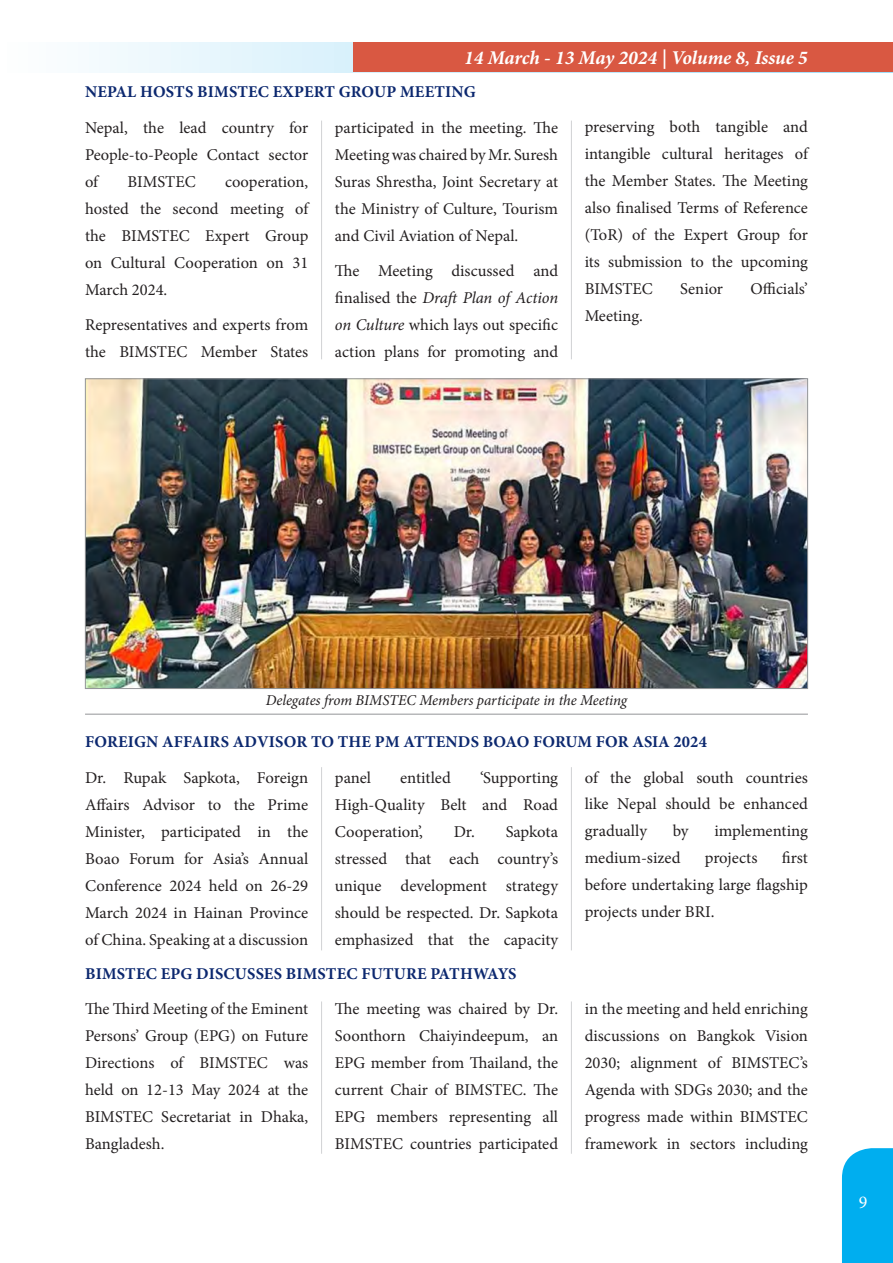
<style>
.page{position:relative;width:893px;height:1263px;background:#fff}
.page>*{position:absolute;margin:0;border:0;box-sizing:border-box;transform-origin:0 0}
.t1{font:italic 700 19.5px "Minion Pro";letter-spacing:-.005em;color:#fff}
.t2{font:18px "Minion Pro";color:#fff}
.t3{font:16.5px/27px "Minion Pro";color:#231f20;text-align:justify}
.t4{font:700 16.5px "Minion Pro";letter-spacing:.01em;color:#0c286f}
.t5{font:italic 15px "Minion Pro";letter-spacing:-.01em;color:#231f20}
.s1{font-style:italic}
</style>
<div class="page">
<svg style="left:89px;top:43px;width:264px;height:29px"></svg>
<div style="left:842px;top:1148px;width:51px;height:115px;background:#00aeef"></div>
<div style="left:353px;top:43px;width:540px;height:29px;background:#d95842"></div>
<hr style="left:571px;top:121px;width:1px;height:238px;background:#d1d2d4">
<hr style="left:571px;top:767px;width:1px;height:183px;background:#d1d2d4">
<hr style="left:571px;top:1001px;width:1px;height:153px;background:#d1d2d4">
<hr style="left:321px;top:121px;width:1px;height:238px;background:#d1d2d4">
<hr style="left:321px;top:767px;width:1px;height:183px;background:#d1d2d4">
<hr style="left:321px;top:1001px;width:1px;height:153px;background:#d1d2d4">
<hr style="left:85px;top:714px;width:723px;height:1px;background:#939598">
<img style="left:87px;top:380px;width:719px;height:307px">
<p class="t1" style="left:464px;top:44px;width:345px">14 March - 13 May 2024 | Volume 8, Issue 5</p>
<p class="t4" style="left:85px;top:80px;width:392px">NEPAL HOSTS BIMSTEC EXPERT GROUP MEETING</p>
<p class="t3" style="left:85px;top:114px;width:225px">Nepal, the lead country for People-to-People Contact sector of</p>
<p class="t3" style="left:335px;top:114px;width:225px">participated in the meeting. The Meeting was chaired by Mr. Suresh Suras Shrestha, Joint Secretary at the Ministry of Culture, Tourism and Civil Aviation of Nepal.</p>
<p class="t3" style="left:335px;top:257px;width:225px">The Meeting discussed and finalised the <span class="s1">Draft Plan of Action on Culture</span> which lays out specific action plans for promoting and</p>
<p class="t3" style="left:128px;top:168px;width:70px">BIMSTEC</p>
<p class="t3" style="left:85px;top:168px;width:225px;text-indent:140px">cooperation, hosted the second meeting of the BIMSTEC Expert Group on Cultural Cooperation on 31<br>March 2024.</p>
<p class="t3" style="left:85px;top:311px;width:225px">Representatives and experts from the BIMSTEC Member States</p>
<p class="t3" style="left:585px;top:114px;width:225px">preserving both tangible and intangible cultural heritages of the Member States. The Meeting also finalised Terms of Reference (ToR) of the Expert Group for its submission to the upcoming BIMSTEC</p>
<p class="t3" style="left:680px;top:276px;width:44px">Senior</p>
<p class="t3" style="left:750px;top:276px;width:59px">Officials’</p>
<p class="t3" style="left:585px;top:303px;width:60px">Meeting.</p>
<p class="t5" style="left:266px;top:690px;width:363px">Delegates from BIMSTEC Members participate in the Meeting</p>
<p class="t4" style="left:85px;top:730px;width:623px">FOREIGN AFFAIRS ADVISOR TO THE PM ATTENDS BOAO FORUM FOR ASIA 2024</p>
<p class="t3" style="left:85px;top:764px;width:225px">Dr. Rupak Sapkota, Foreign Affairs Advisor to the Prime Minister, participated in the Boao Forum for Asia’s Annual Conference 2024 held on 26-29<br>March 2024 in Hainan Province of China. Speaking at a discussion</p>
<p class="t3" style="left:335px;top:764px;width:38px">panel</p>
<p class="t3" style="left:400px;top:764px;width:52px">entitled</p>
<p class="t3" style="left:335px;top:764px;width:225px;text-indent:145px">‘Supporting High-Quality Belt and Road Cooperation’,</p>
<p class="t3" style="left:585px;top:764px;width:225px">of the global south countries like Nepal should be enhanced gradually</p>
<p class="t3" style="left:673px;top:818px;width:17px">by</p>
<p class="t3" style="left:714px;top:818px;width:95px">implementing</p>
<p class="t3" style="left:585px;top:845px;width:97px">medium-sized</p>
<p class="t3" style="left:705px;top:845px;width:54px">projects</p>
<p class="t3" style="left:335px;top:818px;width:225px;text-indent:119px">Dr. Sapkota stressed that each country’s unique development strategy should be respected. Dr. Sapkota emphasized that the capacity</p>
<p class="t3" style="left:585px;top:845px;width:225px;text-indent:197px">first before undertaking large flagship projects under BRI.</p>
<p class="t4" style="left:85px;top:962px;width:433px">BIMSTEC EPG DISCUSSES BIMSTEC FUTURE PATHWAYS</p>
<p class="t3" style="left:85px;top:995px;width:225px">The Third Meeting of the Eminent Persons’ Group (EPG) on Future Directions of BIMSTEC was held on 12-13 May 2024 at the BIMSTEC Secretariat in Dhaka, Bangladesh.</p>
<p class="t3" style="left:335px;top:995px;width:225px">The meeting was chaired by Dr.<br>Soonthorn Chaiyindeepum, an EPG member from Thailand, the current Chair of BIMSTEC. The EPG members representing all BIMSTEC countries participated</p>
<p class="t3" style="left:585px;top:995px;width:225px">in the meeting and held enriching discussions on Bangkok Vision 2030; alignment of BIMSTEC’s Agenda with SDGs 2030; and the progress made within BIMSTEC framework in sectors including</p>
<p class="t2" style="left:859px;top:1190px;width:10px">9</p>
</div>
